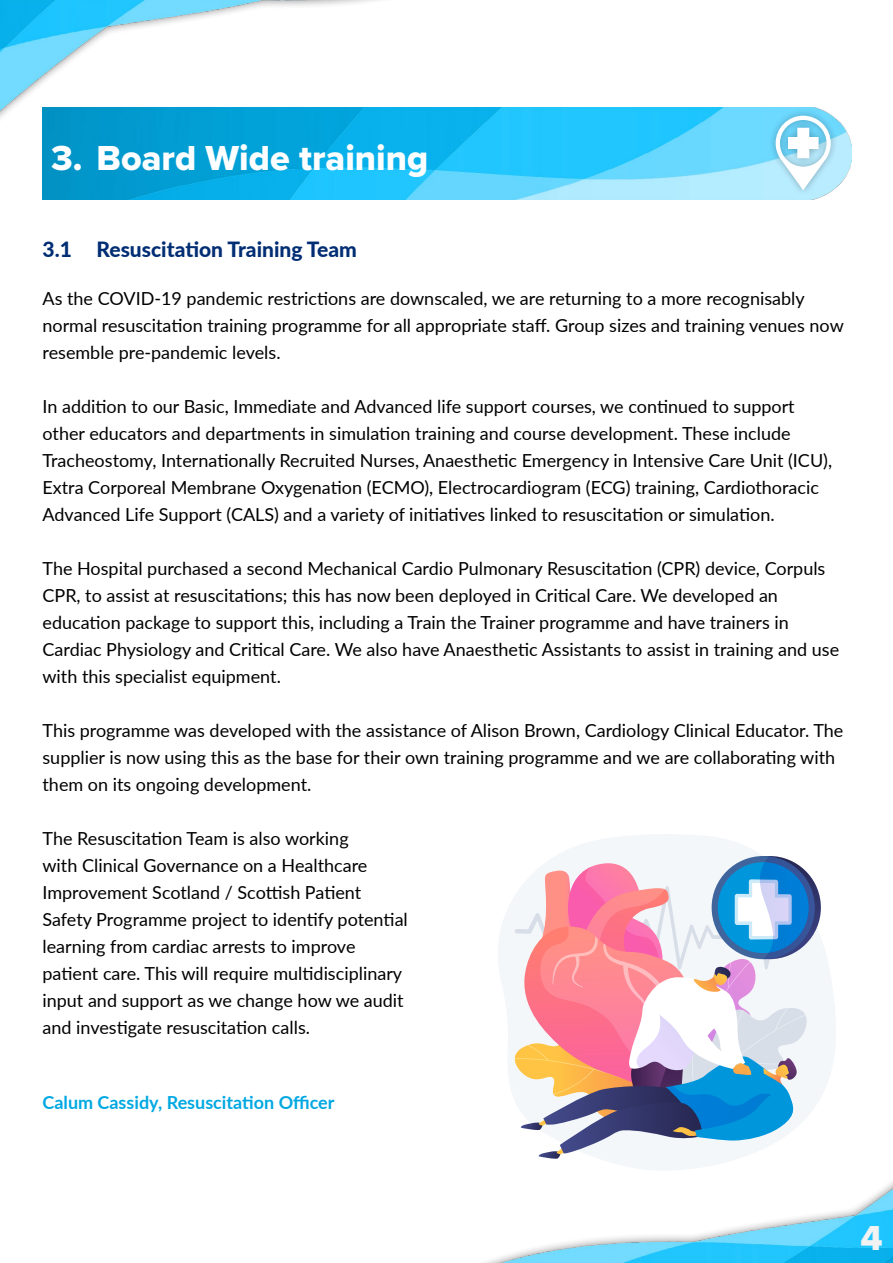
<style>
.page{position:relative;width:893px;height:1263px;background:#fff}
.page>*{position:absolute;margin:0;border:0;box-sizing:border-box;transform-origin:0 0}
.t1{font:36px "Proxima Nova Extrabld";color:#fcfeff}
.t2{font:36px "Proxima Nova Extrabld";color:#f2f2f2}
.t3{font:800 21px "Lato";color:#002d74}
.t4{font:18px/27px "Lato";color:#000}
.t5{font:700 18px "Lato";color:#00a8e2}
</style>
<div class="page">
<img style="left:484px;top:1182px;width:409px;height:81px">
<img style="left:0;top:0;width:583px;height:200px">
<img style="left:43px;top:107px;width:808px;height:92px">
<div style="left:768px;top:108px;width:70px;height:89px;background:#000;opacity:.3"></div>
<svg style="left:776px;top:116px;width:55px;height:74px"></svg>
<svg style="left:498px;top:834px;width:338px;height:336px"></svg>
<svg style="left:513px;top:856px;width:308px;height:304px"></svg>
<h1 class="t1" style="left:51px;top:131px;width:379px">3. Board Wide training</h1>
<p class="t3" style="left:43px;top:233px;width:316px">3.1 Resuscitation Training Team</p>
<p class="t4" style="left:43px;top:284px;width:803px">As the COVID-19 pandemic restrictions are downscaled, we are returning to a more recognisably normal resuscitation training programme for all appropriate staff. Group sizes and training venues now resemble pre-pandemic levels.</p>
<p class="t4" style="left:43px;top:392px;width:791px">In addition to our Basic, Immediate and Advanced life support courses, we continued to support other educators and departments in simulation training and course development. These include Tracheostomy, Internationally Recruited Nurses, Anaesthetic Emergency in Intensive Care Unit (ICU), Extra Corporeal Membrane Oxygenation (ECMO), Electrocardiogram (ECG) training, Cardiothoracic Advanced Life Support (CALS) and a variety of initiatives linked to resuscitation or simulation.</p>
<p class="t4" style="left:43px;top:554px;width:798px">The Hospital purchased a second Mechanical Cardio Pulmonary Resuscitation (CPR) device, Corpuls CPR, to assist at resuscitations; this has now been deployed in Critical Care. We developed an education package to support this, including a Train the Trainer programme and have trainers in Cardiac Physiology and Critical Care. We also have Anaesthetic Assistants to assist in training and use with this specialist equipment.</p>
<p class="t4" style="left:43px;top:716px;width:802px">This programme was developed with the assistance of Alison Brown, Cardiology Clinical Educator. The supplier is now using this as the base for their own training programme and we are collaborating with them on its ongoing development.</p>
<p class="t4" style="left:43px;top:824px;width:367px">The Resuscitation Team is also working<br>with Clinical Governance on a Healthcare Improvement Scotland / Scottish Patient Safety Programme project to identify potential learning from cardiac arrests to improve patient care. This will require multidisciplinary input and support as we change how we audit and investigate resuscitation calls.</p>
<p class="t5" style="left:43px;top:1089px;width:294px">Calum Cassidy, Resuscitation Officer</p>
<h1 class="t2" style="left:861px;top:1211px;width:24px">4</h1>
</div>
